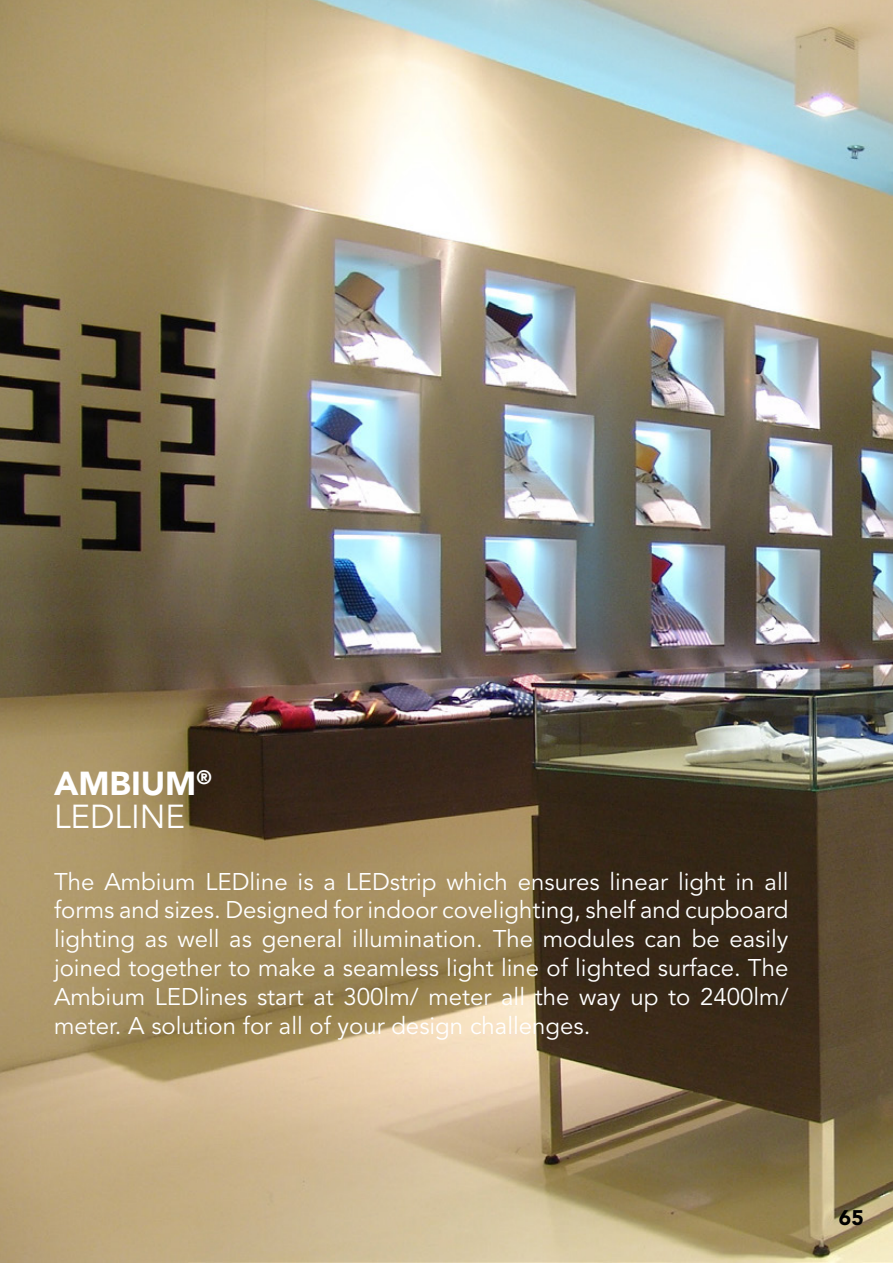
<style>
.page{position:relative;width:893px;height:1263px;background:#fff}
.page>*{position:absolute;margin:0;border:0;box-sizing:border-box;transform-origin:0 0}
.t1{font:33px/33px "Avenir LT Std";color:#fff}
.t2{font:24px/28.8px "Avenir LT Std";color:#fff;text-align:justify}
.t3{font:900 21px "Avenir LT Std";color:#000}
.s1{font-weight:900}
</style>
<div class="page">
<img style="left:0;top:0;width:893px;height:1263px">
<p class="t1" style="left:54px;top:768px;width:159px"><span class="s1">AMBIUM</span><sup>®<br></sup>LEDLINE</p>
<p class="t2" style="left:54px;top:868px;width:736px">The Ambium LEDline is a LEDstrip which ensures linear light in all forms and sizes. Designed for indoor covelighting, shelf and cupboard lighting as well as general illumination. The modules can be easily joined together to make a seamless light line of lighted surface. The Ambium LEDlines start at 300lm/ meter all the way up to 2400lm/ meter. A solution for all of your design challenges.</p>
<p class="t3" style="left:839px;top:1205px;width:26px">65</p>
</div>
